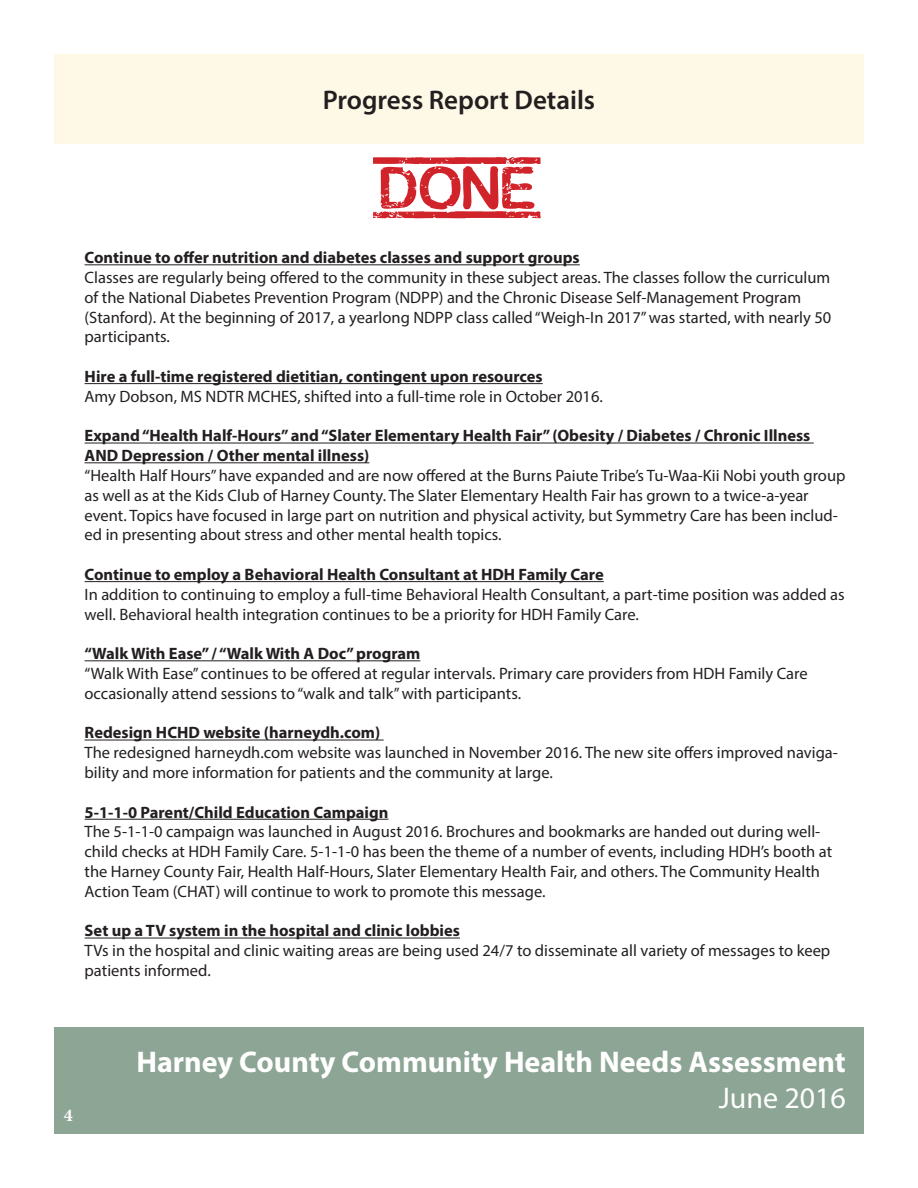
<style>
.page{position:relative;width:918px;height:1188px;background:#fff}
.page>*{position:absolute;margin:0;border:0;box-sizing:border-box;transform-origin:0 0}
.t1{font:75px "TOPSECRET";color:#d1232a}
.t2{font:700 30px "Myriad Pro";color:#fff}
.t3{font:30px "Myriad Pro";color:#fff}
.t4{font:600 27px "Myriad Pro";color:#231f20}
.t5{font:700 18px "Minion Pro";color:#fff}
.t6{font:16.5px/19.8px "Myriad Pro";color:#231f20}
.t7{font:700 16.5px/19.8px "Myriad Pro";color:#231f20}
</style>
<div class="page">
<div style="left:54px;top:1028px;width:810px;height:106px;background:#8da595"></div>
<div style="left:54px;top:54px;width:810px;height:90px;background:#fef8e6"></div>
<hr style="left:85px;top:264px;width:495px;height:1px;background:#231f20">
<hr style="left:85px;top:383px;width:458px;height:1px;background:#231f20">
<hr style="left:85px;top:443px;width:729px;height:1px;background:#231f20">
<hr style="left:85px;top:462px;width:284px;height:1px;background:#231f20">
<hr style="left:85px;top:581px;width:519px;height:1px;background:#231f20">
<hr style="left:85px;top:660px;width:335px;height:1px;background:#231f20">
<hr style="left:85px;top:740px;width:299px;height:1px;background:#231f20">
<hr style="left:85px;top:819px;width:303px;height:1px;background:#231f20">
<hr style="left:85px;top:938px;width:375px;height:1px;background:#231f20">
<p class="t4" style="left:323px;top:83px;width:274px">Progress Report Details</p>
<p class="t1" style="left:381px;top:150px;width:158px">DONE</p>
<p class="t7" style="left:85px;top:247px;width:497px">Continue to offer nutrition and diabetes classes and support groups</p>
<p class="t6" style="left:85px;top:267px;width:748px">Classes are regularly being offered to the community in these subject areas. The classes follow the curriculum of the National Diabetes Prevention Program (NDPP) and the Chronic Disease Self-Management Program (Stanford). At the beginning of 2017, a yearlong NDPP class called “Weigh-In 2017” was started, with nearly 50 participants.</p>
<p class="t7" style="left:85px;top:366px;width:460px">Hire a full-time registered dietitian, contingent upon resources</p>
<p class="t6" style="left:85px;top:386px;width:520px">Amy Dobson, MS NDTR MCHES, shifted into a full-time role in October 2016.</p>
<p class="t7" style="left:85px;top:425px;width:727px">Expand “Health Half-Hours” and “Slater Elementary Health Fair” (Obesity / Diabetes / Chronic Illness<br>AND Depression / Other mental illness)</p>
<p class="t6" style="left:85px;top:465px;width:762px">“Health Half Hours” have expanded and are now offered at the Burns Paiute Tribe’s Tu-Waa-Kii Nobi youth group as well as at the Kids Club of Harney County. The Slater Elementary Health Fair has grown to a twice-a-year event. Topics have focused in large part on nutrition and physical activity, but Symmetry Care has been includ&shy;ed in presenting about stress and other mental health topics.</p>
<p class="t7" style="left:85px;top:564px;width:521px">Continue to employ a Behavioral Health Consultant at HDH Family Care</p>
<p class="t6" style="left:85px;top:584px;width:762px">In addition to continuing to employ a full-time Behavioral Health Consultant, a part-time position was added as well. Behavioral health integration continues to be a priority for HDH Family Care.</p>
<p class="t7" style="left:85px;top:643px;width:337px">“Walk With Ease” / “Walk With A Doc” program</p>
<p class="t6" style="left:85px;top:663px;width:725px">“Walk With Ease” continues to be offered at regular intervals. Primary care providers from HDH Family Care occasionally attend sessions to “walk and talk” with participants.</p>
<p class="t7" style="left:85px;top:722px;width:297px">Redesign HCHD website (harneydh.com)</p>
<p class="t6" style="left:85px;top:742px;width:755px">The redesigned harneydh.com website was launched in November 2016. The new site offers improved naviga&shy;bility and more information for patients and the community at large.</p>
<p class="t7" style="left:85px;top:802px;width:305px">5-1-1-0 Parent/Child Education Campaign</p>
<p class="t6" style="left:85px;top:822px;width:749px">The 5-1-1-0 campaign was launched in August 2016. Brochures and bookmarks are handed out during well&shy;child checks at HDH Family Care. 5-1-1-0 has been the theme of a number of events, including HDH’s booth at the Harney County Fair, Health Half-Hours, Slater Elementary Health Fair, and others. The Community Health Action Team (CHAT) will continue to work to promote this message.</p>
<p class="t7" style="left:85px;top:920px;width:377px">Set up a TV system in the hospital and clinic lobbies</p>
<p class="t6" style="left:85px;top:940px;width:747px">TVs in the hospital and clinic waiting areas are being used 24/7 to disseminate all variety of messages to keep patients informed.</p>
<p class="t5" style="left:64px;top:1103px;width:10px">4</p>
<h2 class="t2" style="left:136px;top:1042px;width:711px">Harney County Community Health Needs Assessment</h2>
<h2 class="t3" style="left:719px;top:1079px;width:129px">June 2016</h2>
</div>
